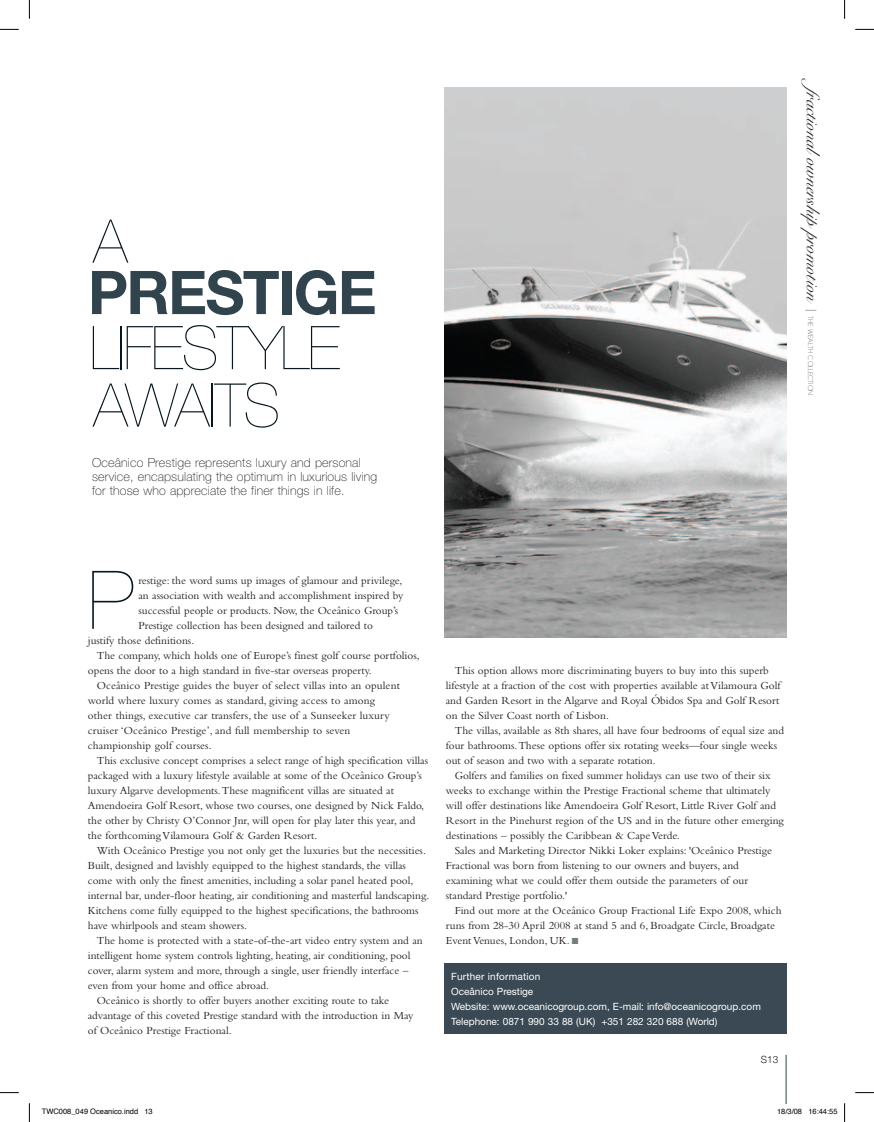
<style>
.page{position:relative;width:874px;height:1122px;background:#fff}
.page>*{position:absolute;margin:0;border:0;box-sizing:border-box;transform-origin:0 0}
.t1{font:200 81.12px "Helvetica Neue LT Std";color:#08171f}
.t2{font:200 60.38px/57.4px "Helvetica Neue LT Std";letter-spacing:-.025em;color:#08171f}
.t3{font:700 60.38px "Helvetica Neue LT Std";letter-spacing:-.03em;color:#31444e}
.t4{font:18.75px "Snell Roundhand Script";color:#231f20}
.t5{font:100 12.5px/13.8px "Helvetica Neue LT Std";letter-spacing:.015em;color:#231f20}
.t6{font:11.25px/15px "Bembo Std";color:#231f20}
.t7{font:10px/15px "Helvetica Neue LT Std";color:#fff}
.t8{font:300 10px "Helvetica Neue LT Std";color:#231f20}
.t9{font:7.5px "Helvetica";color:#000}
.s1{font-family:"ITC Avant Garde Std";font-weight:200;font-size:11.25px}
.s2{font-family:"ITC Avant Garde Std";font-weight:200;font-size:6.5px}
.s3{color:#727e82}
</style>
<div class="page">
<hr style="left:786px;top:1055px;width:1px;height:48px;background:#727e82">
<div style="left:444px;top:964px;width:342px;height:70px;background:#3a4953"></div>
<img style="left:444px;top:88px;width:342px;height:550px">
<svg style="left:0;top:29px;width:19px;height:1px"></svg>
<svg style="left:855px;top:29px;width:19px;height:1px"></svg>
<svg style="left:0;top:1092px;width:19px;height:1px"></svg>
<svg style="left:855px;top:1092px;width:19px;height:1px"></svg>
<svg style="left:29px;top:0;width:1px;height:19px"></svg>
<svg style="left:29px;top:1103px;width:1px;height:19px"></svg>
<svg style="left:844px;top:0;width:1px;height:19px"></svg>
<svg style="left:844px;top:1103px;width:1px;height:19px"></svg>
<h2 class="t2" style="left:93px;top:212px;width:36px">A</h2>
<h2 class="t3" style="left:88px;top:255px;width:290px">PRESTIGE</h2>
<h2 class="t2" style="left:90px;top:319px;width:252px">LIFESTYLE<br>AWAITS</h2>
<p class="t5" style="left:92px;top:456px;width:287px">Oceânico Prestige represents luxury and personal service, encapsulating the optimum in luxurious living for those who appreciate the finer things in life.</p>
<h3 class="t4" style="left:823px;top:89px;width:307px;rotate:90deg">fractionalownership promotion <span class="s1">|</span> <span class="s2">the wealth collection</span></h3>
<h1 class="t1" style="left:88px;top:553px;width:48px">P</h1>
<p class="t6" style="left:138px;top:572px;width:265px">restige: the word sums up images of glamour and privilege,</p>
<p class="t6" style="left:138px;top:587px;width:266px">an association with wealth and accomplishment inspired by</p>
<p class="t6" style="left:138px;top:602px;width:261px">successful people or products. Now, the Oceânico Group’s</p>
<p class="t6" style="left:138px;top:617px;width:236px">Prestige collection has been designed and tailored to</p>
<p class="t6" style="left:88px;top:632px;width:108px">justify those definitions.</p>
<p class="t6" style="left:97px;top:647px;width:324px">The company, which holds one of Europe’s finest golf course portfolios,</p>
<p class="t6" style="left:88px;top:662px;width:285px">opens the door to a high standard in five-star overseas property.</p>
<p class="t6" style="left:97px;top:677px;width:305px">Oceânico Prestige guides the buyer of select villas into an opulent</p>
<p class="t6" style="left:88px;top:692px;width:289px">world where luxury comes as standard, giving access to among</p>
<p class="t6" style="left:88px;top:707px;width:303px">other things, executive car transfers, the use of a Sunseeker luxury</p>
<p class="t6" style="left:88px;top:722px;width:264px">cruiser ‘Oceânico Prestige’, and full membership to seven</p>
<p class="t6" style="left:88px;top:737px;width:125px">championship golf courses.</p>
<p class="t6" style="left:97px;top:752px;width:333px">This exclusive concept comprises a select range of high specification villas</p>
<p class="t6" style="left:88px;top:767px;width:335px">packaged with a luxury lifestyle available at some of the Oceânico Group’s</p>
<p class="t6" style="left:88px;top:782px;width:308px">luxury Algarve developments. These magnificent villas are situated at</p>
<p class="t6" style="left:88px;top:797px;width:338px">Amendoeira Golf Resort, whose two courses, one designed by Nick Faldo,</p>
<p class="t6" style="left:88px;top:812px;width:329px">the other by Christy O’Connor Jnr, will open for play later this year, and</p>
<p class="t6" style="left:88px;top:827px;width:231px">the forthcoming Vilamoura Golf &amp; Garden Resort.</p>
<p class="t6" style="left:97px;top:842px;width:331px">With Oceânico Prestige you not only get the luxuries but the necessities.</p>
<p class="t6" style="left:88px;top:857px;width:319px">Built, designed and lavishly equipped to the highest standards, the villas</p>
<p class="t6" style="left:88px;top:872px;width:327px">come with only the finest amenities, including a solar panel heated pool,</p>
<p class="t6" style="left:88px;top:887px;width:343px">internal bar, under-floor heating, air conditioning and masterful landscaping.</p>
<p class="t6" style="left:88px;top:902px;width:332px">Kitchens come fully equipped to the highest specifications, the bathrooms</p>
<p class="t6" style="left:88px;top:917px;width:161px">have whirlpools and steam showers.</p>
<p class="t6" style="left:97px;top:932px;width:327px">The home is protected with a state-of-the-art video entry system and an</p>
<p class="t6" style="left:88px;top:947px;width:324px">intelligent home system controls lighting, heating, air conditioning, pool</p>
<p class="t6" style="left:88px;top:962px;width:322px">cover, alarm system and more, through a single, user friendly interface –</p>
<p class="t6" style="left:88px;top:977px;width:183px">even from your home and office abroad.</p>
<p class="t6" style="left:97px;top:992px;width:294px">Oceânico is shortly to offer buyers another exciting route to take</p>
<p class="t6" style="left:88px;top:1007px;width:327px">advantage of this coveted Prestige standard with the introduction in May</p>
<p class="t6" style="left:88px;top:1022px;width:145px">of Oceânico Prestige Fractional.</p>
<p class="t6" style="left:446px;top:662px;width:336px;text-indent:9px">This option allows more discriminating buyers to buy into this superb lifestyle at a fraction of the cost with properties available at Vilamoura Golf and Garden Resort in the Algarve and Royal Óbidos Spa and Golf Resort on the Silver Coast north of Lisbon.</p>
<p class="t6" style="left:446px;top:722px;width:340px;text-indent:9px">The villas, available as 8th shares, all have four bedrooms of equal size and four bathrooms. These options offer six rotating weeks—four single weeks out of season and two with a separate rotation.</p>
<p class="t6" style="left:446px;top:767px;width:339px;text-indent:9px">Golfers and families on fixed summer holidays can use two of their six weeks to exchange within the Prestige Fractional scheme that ultimately will offer destinations like Amendoeira Golf Resort, Little River Golf and Resort in the Pinehurst region of the US and in the future other emerging destinations – possibly the Caribbean &amp; Cape Verde.</p>
<p class="t6" style="left:446px;top:842px;width:327px;text-indent:9px">Sales and Marketing Director Nikki Loker explains: 'Oceânico Prestige Fractional was born from listening to our owners and buyers, and examining what we could offer them outside the parameters of our standard Prestige portfolio.'</p>
<p class="t6" style="left:446px;top:902px;width:337px;text-indent:9px">Find out more at the Oceânico Group Fractional Life Expo 2008, which runs from 28-30 April 2008 at stand 5 and 6, Broadgate Circle, Broadgate<br>Event Venues, London, UK. <span class="s3">■</span></p>
<p class="t7" style="left:451px;top:969px;width:311px">Further information<br>Oceânico Prestige<br>Website: www.oceanicogroup.com, E-mail: info@oceanicogroup.com Telephone: 0871 990 33 88 (UK) +351 282 320 688 (World)</p>
<p class="t8" style="left:761px;top:1053px;width:19px">S13</p>
<p class="t9" style="left:42px;top:1105px;width:112px">TWC008_049 Oceanico.indd 13</p>
<p class="t9" style="left:777px;top:1105px;width:62px">18/3/08 16:44:55</p>
</div>
